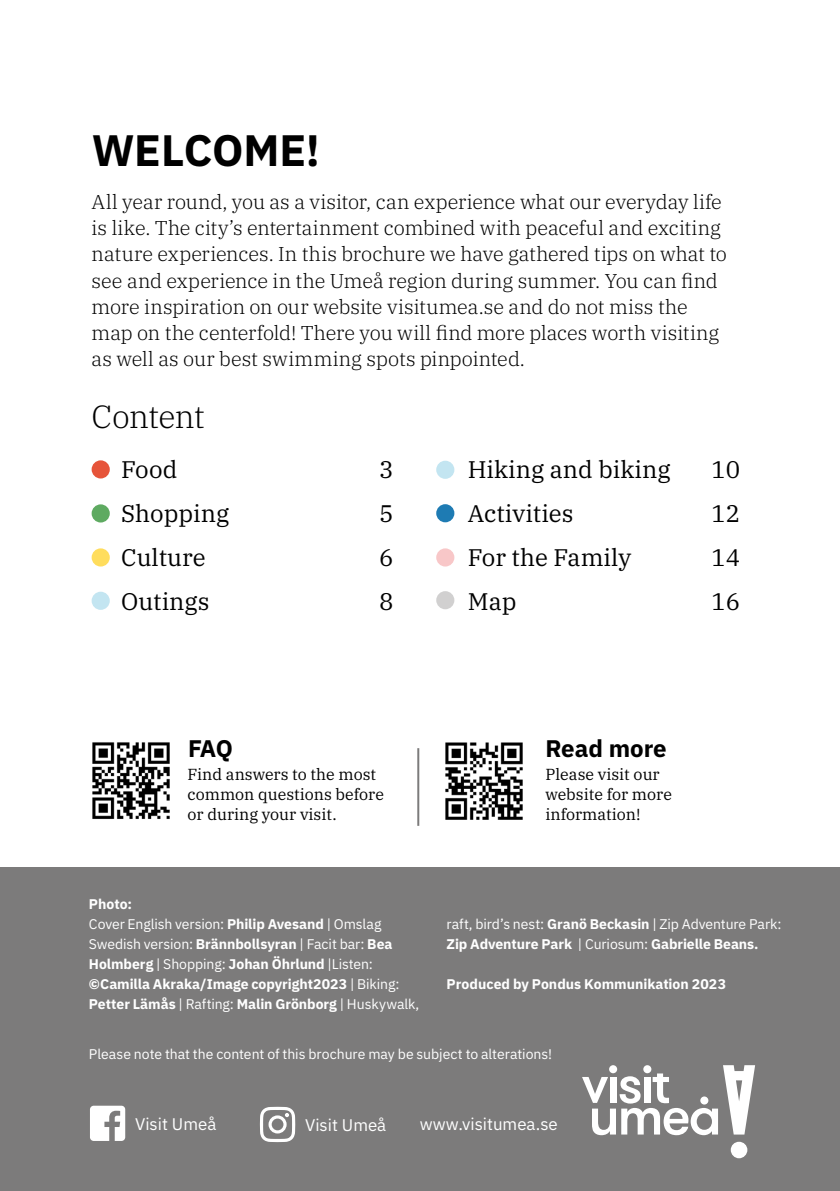
<style>
.page{position:relative;width:840px;height:1191px;background:#fff}
.page>*{position:absolute;margin:0;border:0;box-sizing:border-box;transform-origin:0 0}
.t1{font:700 44px "IBM Plex Sans";letter-spacing:-.005em;color:#000}
.t2{font:300 32px "IBM Plex Serif";letter-spacing:-.025em;color:#000}
.t3{font:24px "IBM Plex Serif";color:#000}
.t4{font:700 24px "IBM Plex Sans";letter-spacing:-.005em;color:#000}
.t5{font:300 20px/26px "IBM Plex Serif";color:#000}
.t6{font:16.8px "IBM Plex Sans";color:#fff}
.t7{font:16px/20px "IBM Plex Serif";color:#000}
.t8{font:14px/20px "IBM Plex Sans";letter-spacing:-.005em;color:#fff}
.t9{font:700 14px/20px "IBM Plex Sans";letter-spacing:-.005em;color:#fff}
.s1{font-weight:700}
.s2{font-weight:400}
</style>
<div class="page">
<div style="left:0;top:868px;width:839px;height:323px;background:#7c7b7b"></div>
<img style="left:92px;top:742px;width:78px;height:77px">
<img style="left:445px;top:742px;width:78px;height:78px">
<div style="left:92px;top:460px;width:18px;height:18px;background:#e6543a;border-radius:50%"></div>
<div style="left:92px;top:504px;width:18px;height:18px;background:#5eaa61;border-radius:50%"></div>
<div style="left:92px;top:548px;width:18px;height:18px;background:#ffdd5d;border-radius:50%"></div>
<div style="left:436px;top:548px;width:18px;height:18px;background:#f8c7c8;border-radius:50%"></div>
<div style="left:92px;top:591px;width:18px;height:19px;background:#c3e5f1;border-radius:50%"></div>
<div style="left:436px;top:591px;width:18px;height:18px;background:#d1d0d0;border-radius:50%"></div>
<div style="left:436px;top:504px;width:18px;height:18px;background:#1e7bb3;border-radius:50%"></div>
<div style="left:436px;top:461px;width:18px;height:18px;background:#c3e5f1;border-radius:50%"></div>
<div style="left:730px;top:1141px;width:17px;height:17px;background:#fff;border-radius:50%"></div>
<svg style="left:582px;top:1065px;width:172px;height:70px"></svg>
<hr style="left:417px;top:748px;width:2px;height:78px;background:#7c7b7b">
<svg style="left:90px;top:1105px;width:35px;height:36px"></svg>
<svg style="left:260px;top:1106px;width:35px;height:36px"></svg>
<h1 class="t1" style="left:92px;top:115px;width:229px">WELCOME!</h1>
<p class="t5" style="left:92px;top:188px;width:636px">All year round, you as a visitor, can experience what our everyday life is like. The city’s entertainment combined with peaceful and exciting nature experiences. In this brochure we have gathered tips on what to see and experience in the Umeå region during summer. You can find more inspiration on our website visitumea.se and do not miss the map on the centerfold! There you will find more places worth visiting as well as our best swimming spots pinpointed.</p>
<h2 class="t2" style="left:92px;top:392px;width:114px">Content</h2>
<p class="t3" style="left:121px;top:451px;width:58px">Food</p>
<p class="t3" style="left:379px;top:451px;width:16px">3</p>
<p class="t3" style="left:121px;top:495px;width:110px">Shopping</p>
<p class="t3" style="left:379px;top:495px;width:16px">5</p>
<p class="t3" style="left:121px;top:539px;width:86px">Culture</p>
<p class="t3" style="left:379px;top:539px;width:16px">6</p>
<p class="t3" style="left:121px;top:583px;width:90px">Outings</p>
<p class="t3" style="left:379px;top:583px;width:16px">8</p>
<p class="t3" style="left:467px;top:451px;width:204px">Hiking and biking</p>
<p class="t3" style="left:711px;top:451px;width:30px">10</p>
<p class="t3" style="left:467px;top:495px;width:107px">Activities</p>
<p class="t3" style="left:711px;top:495px;width:30px">12</p>
<p class="t3" style="left:467px;top:539px;width:165px">For the Family</p>
<p class="t3" style="left:711px;top:539px;width:30px">14</p>
<p class="t3" style="left:467px;top:583px;width:50px">Map</p>
<p class="t3" style="left:711px;top:583px;width:30px">16</p>
<p class="t4" style="left:188px;top:729px;width:46px">FAQ</p>
<p class="t7" style="left:187px;top:763px;width:198px">Find answers to the most common questions before or during your visit.</p>
<p class="t8" style="left:89px;top:893px;width:294px"><span class="s1">Photo:<br></span>Cover English version: <span class="s1">Philip Avesand</span> | Omslag</p>
<p class="t4" style="left:545px;top:729px;width:123px">Read more</p>
<p class="t7" style="left:545px;top:763px;width:128px">Please visit our website for more information!</p>
<p class="t8" style="left:446px;top:913px;width:336px">raft, bird’s nest: <span class="s1">Granö Beckasin</span> | Zip Adventure Park:</p>
<p class="t8" style="left:89px;top:933px;width:305px">Swedish version: <span class="s1">Brännbollsyran</span> | Facit bar: <span class="s1">Bea</span></p>
<p class="t9" style="left:446px;top:933px;width:313px">Zip Adventure Park <span class="s2">| Curiosum:</span> Gabrielle Beans.</p>
<p class="t9" style="left:89px;top:953px;width:312px">Holmberg <span class="s2">| Shopping:</span> Johan Öhrlund <span class="s2">|Listen: </span>©Camilla Akraka/Image copyright2023 <span class="s2">| Biking:</span></p>
<p class="t9" style="left:446px;top:973px;width:281px">Produced by Pondus Kommunikation 2023</p>
<p class="t9" style="left:89px;top:993px;width:332px">Petter Lämås <span class="s2">| Rafting:</span> Malin Grönborg <span class="s2">| Huskywalk,</span></p>
<p class="t8" style="left:89px;top:1042px;width:464px">Please note that the content of this brochure may be subject to alterations!</p>
<p class="t6" style="left:135px;top:1111px;width:83px">Visit Umeå</p>
<p class="t6" style="left:305px;top:1112px;width:83px">Visit Umeå</p>
<p class="t6" style="left:420px;top:1111px;width:139px">www.visitumea.se</p>
</div>
